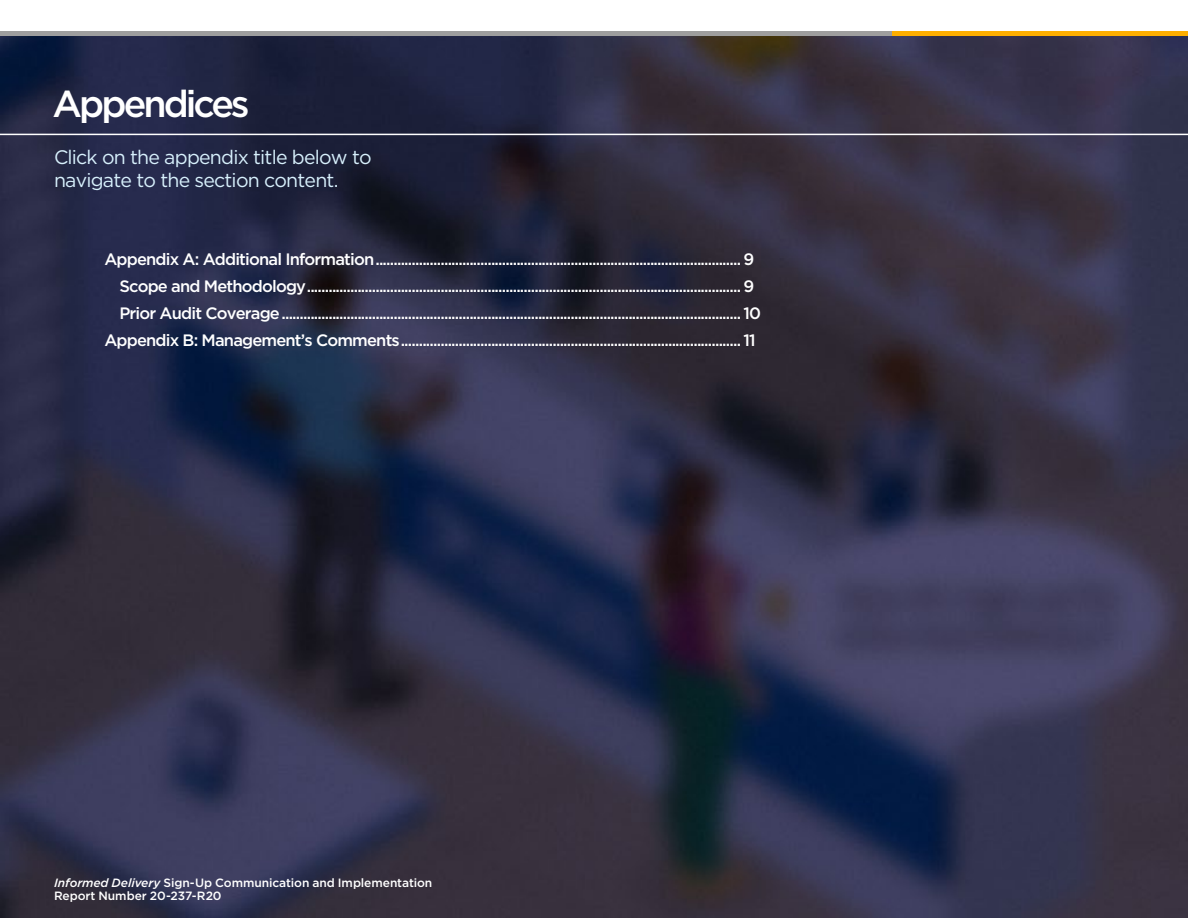
<style>
.page{position:relative;width:1188px;height:918px;background:#fff}
.page>*{position:absolute;margin:0;border:0;box-sizing:border-box;transform-origin:0 0}
.t1{font:500 37.5px "Gotham";letter-spacing:-.08em;color:#fff}
.t2{font:19.5px/23.4px "Gotham";letter-spacing:-.04em;color:#d7f0fc}
.t3{font:500 16.5px "Gotham";letter-spacing:-.05em;color:#fff}
.t4{font:500 12px/13.5px "Gotham";letter-spacing:-.005em;color:#fff}
.s1{font-style:italic}
</style>
<div class="page">
<img style="left:0;top:31px;width:1188px;height:887px">
<hr style="left:0;top:134px;width:1188px;height:1px;background:#fff">
<hr style="left:0;top:32px;width:1188px;height:4px;background:#9e9e9e">
<hr style="left:893px;top:32px;width:295px;height:4px;background:#ffaf00">
<h1 class="t1" style="left:52px;top:83px;width:199px">Appendices</h1>
<p class="t2" style="left:54px;top:145px;width:319px">Click on the appendix title below to navigate to the section content.</p>
<p class="t3" style="left:104px;top:250px;width:651px">Appendix A: Additional Information..................................................................................................... 9</p>
<p class="t3" style="left:119px;top:277px;width:636px">Scope and Methodology........................................................................................................................ 9</p>
<p class="t3" style="left:119px;top:304px;width:643px">Prior Audit Coverage............................................................................................................................... 10</p>
<p class="t3" style="left:104px;top:331px;width:653px">Appendix B: Management’s Comments.............................................................................................. 11</p>
<p class="t4" style="left:54px;top:875px;width:380px"><span class="s1">Informed Delivery</span> Sign-Up Communication and Implementation<br>Report Number 20-237-R20</p>
</div>
